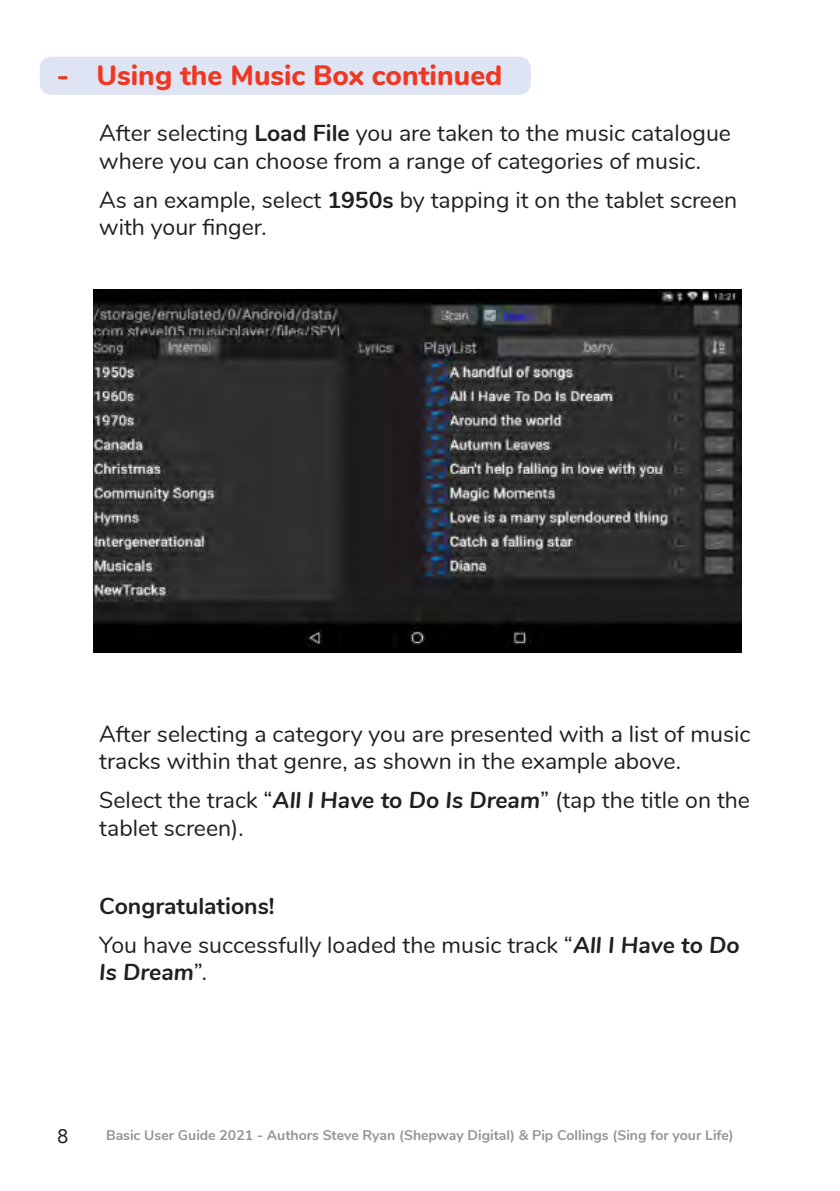
<style>
.page{position:relative;width:840px;height:1191px;background:#fff}
.page>*{position:absolute;margin:0;border:0;box-sizing:border-box;transform-origin:0 0}
.Heading_1{font:800 28px "Nunito";color:#ef3822}
.Text_1{font:23px/27.6px "Nunito";color:#231f20}
.Text_1-2{font:700 23px "Nunito";color:#231f20}
.t1{font:18px "Geneva";color:#231f20}
.t2{font:700 14px "Nunito";color:#939598}
.s1{font-weight:700}
.s2{font-weight:700;font-style:italic}
</style>
<div class="page">
<div style="left:40px;top:57px;width:490px;height:38px;background:#dee4f3;border-radius:11px"></div>
<img style="left:93px;top:290px;width:647px;height:362px">
<p class="Heading_1" style="left:57px;top:55px;width:447px">- Using the Music Box continued</p>
<p class="Text_1" style="left:99px;top:118px;width:633px">After selecting <span class="s1">Load File</span> you are taken to the music catalogue where you can choose from a range of categories of music.</p>
<p class="Text_1" style="left:99px;top:184px;width:639px">As an example, select <span class="s1">1950s</span> by tapping it on the tablet screen with your finger.</p>
<p class="Text_1" style="left:99px;top:718px;width:652px">After selecting a category you are presented with a list of music tracks within that genre, as shown in the example above.</p>
<p class="Text_1" style="left:99px;top:785px;width:652px">Select the track “<span class="s2">All I Have to Do Is Dream</span>” (tap the title on the tablet screen).</p>
<p class="Text_1-2" style="left:99px;top:888px;width:177px">Congratulations!</p>
<p class="Text_1" style="left:99px;top:929px;width:641px">You have successfully loaded the music track “<span class="s2">All I Have to Do<br>Is Dream</span>”.</p>
<p class="t1" style="left:57px;top:1126px;width:14px">8</p>
<p class="t2" style="left:106px;top:1124px;width:629px">Basic User Guide 2021 - Authors Steve Ryan (Shepway Digital) &amp; Pip Collings (Sing for your Life)</p>
</div>
